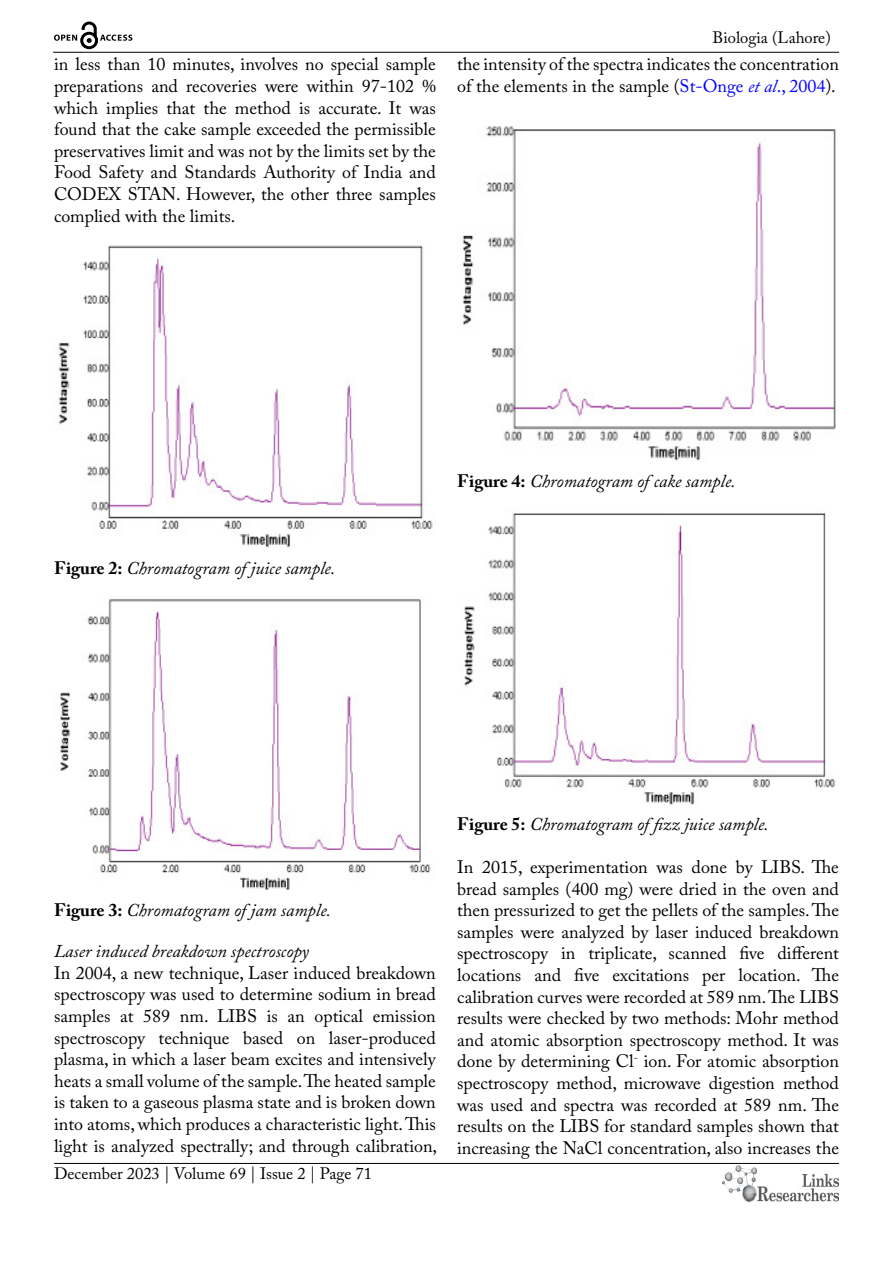
<style>
.page{position:relative;width:893px;height:1263px;background:#fff}
.page>*{position:absolute;margin:0;border:0;box-sizing:border-box;transform-origin:0 0}
.t1{font:18px/21.6px "Adobe Caslon Pro";color:#000;text-align:justify}
.t2{font:italic 18px "Adobe Caslon Pro";color:#000}
.t3{font:16.5px "Adobe Caslon Pro";color:#000}
.s1{color:#00f}
.s2{font-style:italic;color:#00f}
.s3{font-weight:700;font-style:normal}
</style>
<div class="page">
<hr style="left:53px;top:52px;width:786px;height:1px;background:#000">
<hr style="left:54px;top:1163px;width:785px;height:1px;background:#000">
<img style="left:722px;top:1166px;width:117px;height:36px">
<svg style="left:54px;top:22px;width:78px;height:27px"></svg>
<img style="left:58px;top:245px;width:375px;height:303px">
<img style="left:60px;top:599px;width:371px;height:291px">
<img style="left:463px;top:126px;width:373px;height:335px">
<img style="left:464px;top:513px;width:372px;height:292px">
<p class="t1" style="left:54px;top:53px;width:383px">in less than 10 minutes, involves no special sample preparations and recoveries were within 97-102 % which implies that the method is accurate. It was found that the cake sample exceeded the permissible preservatives limit and was not by the limits set by the Food Safety and Standards Authority of India and CODEX STAN. However, the other three samples complied with the limits.</p>
<p class="t3" style="left:712px;top:28px;width:120px">Biologia (Lahore)</p>
<p class="t1" style="left:457px;top:53px;width:383px">the intensity of the spectra indicates the concentration of the elements in the sample (<span class="s1">St-Onge</span> <span class="s2">et al</span><span class="s1">., 2004</span>).</p>
<p class="t2" style="left:54px;top:557px;width:283px"><span class="s3">Figure 2:</span> Chromatogram of juice sample.</p>
<p class="t2" style="left:457px;top:470px;width:280px"><span class="s3">Figure 4:</span> Chromatogram of cake sample.</p>
<p class="t2" style="left:54px;top:899px;width:278px"><span class="s3">Figure 3:</span> Chromatogram of jam sample.</p>
<p class="t2" style="left:54px;top:940px;width:256px">Laser induced breakdown spectroscopy</p>
<p class="t1" style="left:54px;top:962px;width:385px">In 2004, a new technique, Laser induced breakdown spectroscopy was used to determine sodium in bread samples at 589 nm. LIBS is an optical emission spectroscopy technique based on laser-produced plasma, in which a laser beam excites and intensively heats a small volume of the sample. The heated sample is taken to a gaseous plasma state and is broken down into atoms, which produces a characteristic light. This light is analyzed spectrally; and through calibration,</p>
<p class="t3" style="left:54px;top:1164px;width:319px">December 2023 | Volume 69 | Issue 2 | Page 71</p>
<p class="t2" style="left:457px;top:813px;width:313px"><span class="s3">Figure 5:</span> Chromatogram of fizz juice sample.</p>
<p class="t1" style="left:457px;top:856px;width:383px">In 2015, experimentation was done by LIBS. The bread samples (400 mg) were dried in the oven and then pressurized to get the pellets of the samples. The samples were analyzed by laser induced breakdown spectroscopy in triplicate, scanned five different locations and five excitations per location. The calibration curves were recorded at 589 nm. The LIBS results were checked by two methods: Mohr method and atomic absorption spectroscopy method. It was done by determining Cl<sup>-</sup> ion. For atomic absorption spectroscopy method, microwave digestion method was used and spectra was recorded at 589 nm. The results on the LIBS for standard samples shown that increasing the NaCl concentration, also increases the</p>
</div>
